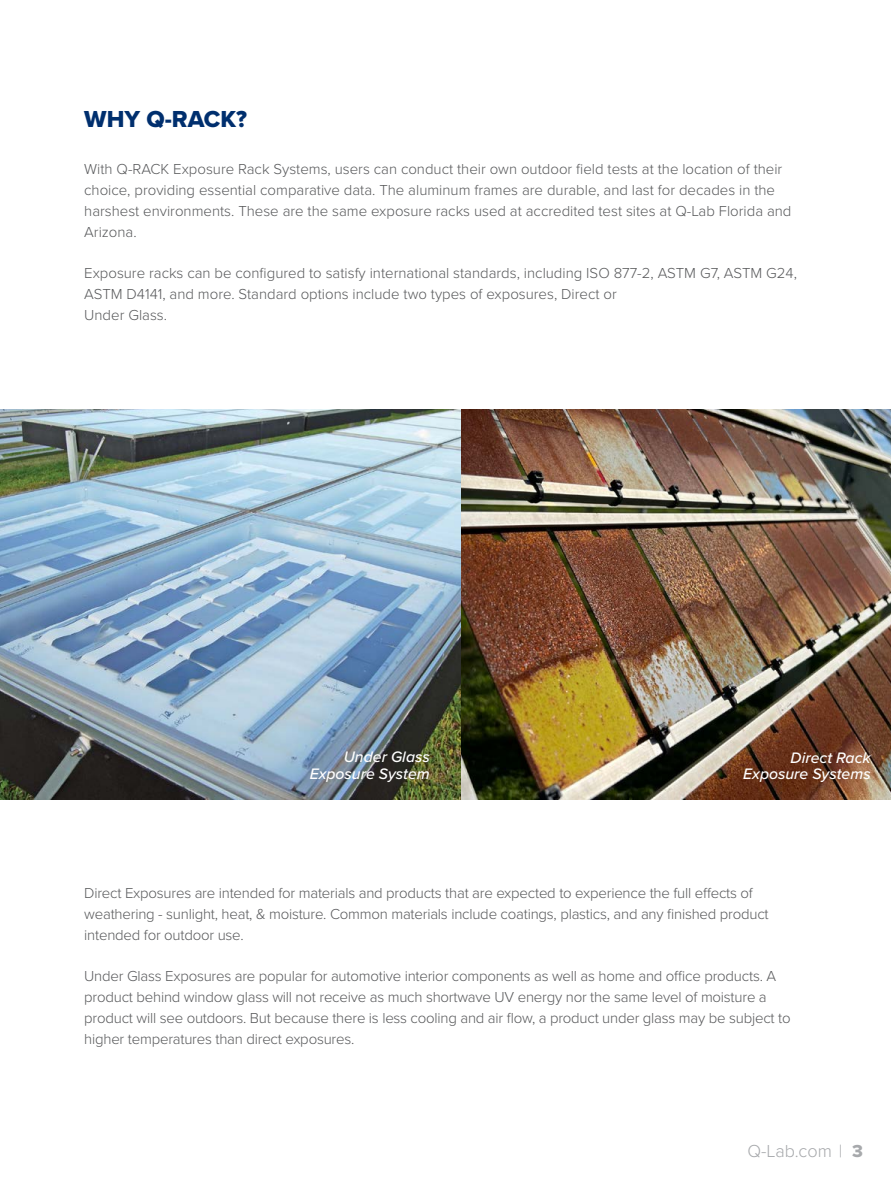
<style>
.page{position:relative;width:891px;height:1188px;background:#fff}
.page>*{position:absolute;margin:0;border:0;box-sizing:border-box;transform-origin:0 0}
.t1{font:24px "Proxima Nova Extrabld";color:#002f6e}
.t2{font:300 18px "Proxima Nova";color:#a7a9ac}
.t3{font:italic 500 15.75px/16.2px "Proxima Nova";color:#fff;text-align:right}
.t4{font:300 15px/21px "Proxima Nova";letter-spacing:-.015em;color:#58595b}
.s1{font-family:"Proxima Nova Extrabld";font-weight:400}
</style>
<div class="page">
<img style="left:0;top:409px;width:891px;height:390px">
<h1 class="t1" style="left:84px;top:101px;width:164px">WHY Q-RACK?</h1>
<p class="t4" style="left:84px;top:158px;width:709px">With Q-RACK Exposure Rack Systems, users can conduct their own outdoor field tests at the location of their choice, providing essential comparative data. The aluminum frames are durable, and last for decades in the harshest environments. These are the same exposure racks used at accredited test sites at Q-Lab Florida and Arizona.</p>
<p class="t4" style="left:84px;top:262px;width:714px">Exposure racks can be configured to satisfy international standards, including ISO 877-2, ASTM G7, ASTM G24,<br>ASTM D4141, and more. Standard options include two types of exposures, Direct or<br>Under Glass.</p>
<p class="t3" style="left:310px;top:748px;width:122px">Under Glass<br>Exposure System</p>
<p class="t3" style="left:743px;top:749px;width:129px">Direct Rack<br>Exposure Systems</p>
<p class="t4" style="left:84px;top:882px;width:686px">Direct Exposures are intended for materials and products that are expected to experience the full effects of weathering - sunlight, heat, &amp; moisture. Common materials include coatings, plastics, and any finished product intended for outdoor use.</p>
<p class="t4" style="left:84px;top:965px;width:708px">Under Glass Exposures are popular for automotive interior components as well as home and office products. A product behind window glass will not receive as much shortwave UV energy nor the same level of moisture a product will see outdoors. But because there is less cooling and air flow, a product under glass may be subject to higher temperatures than direct exposures.</p>
<p class="t2" style="left:747px;top:1137px;width:117px">Q-Lab.com | <span class="s1">3</span></p>
</div>
